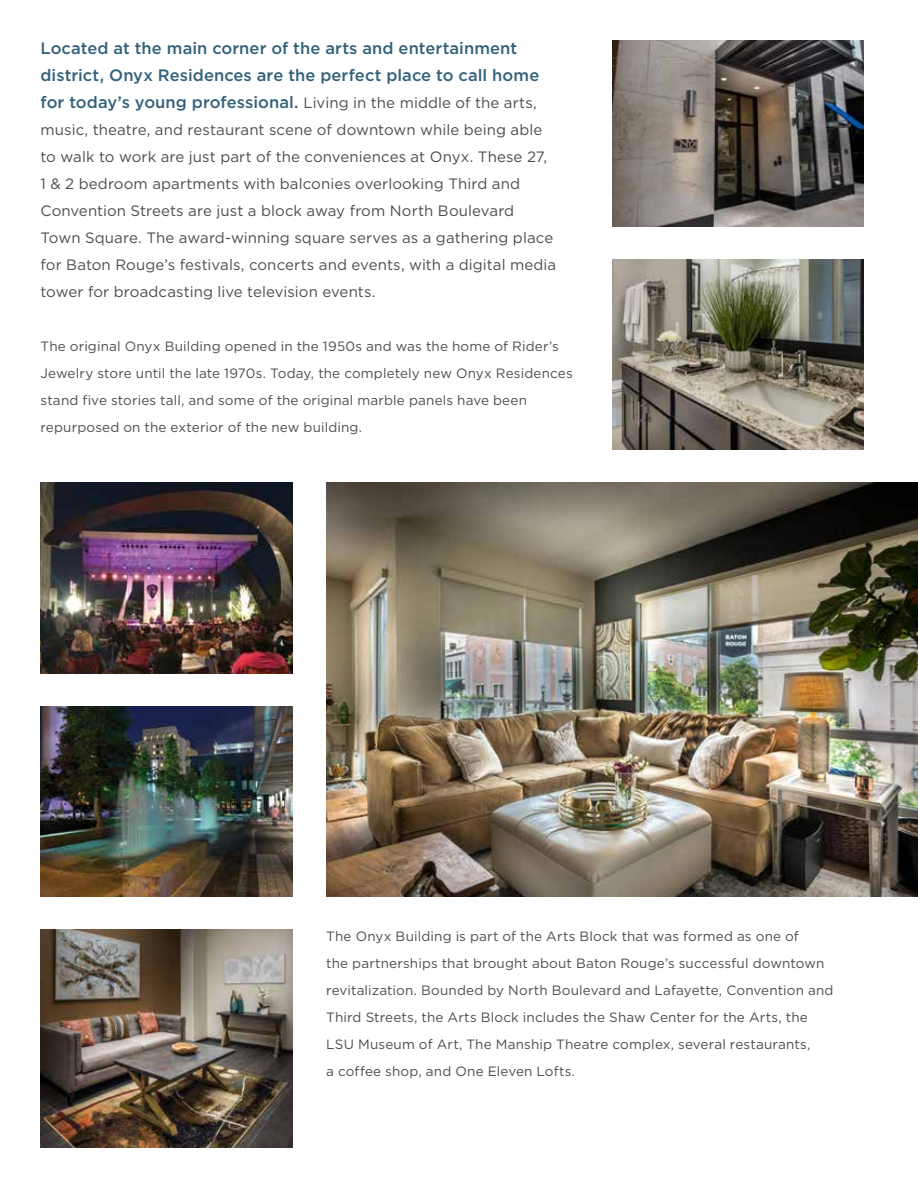
<style>
.page{position:relative;width:918px;height:1188px;background:#fff}
.page>*{position:absolute;margin:0;border:0;box-sizing:border-box;transform-origin:0 0}
.t1{font:500 16.5px/27px "Gotham HTF";letter-spacing:.005em;color:#33617b}
.t2{font:15px/27px "Gotham HTF";letter-spacing:.005em;color:#4d4d4f}
.t3{font:13.5px/27px "Gotham HTF";letter-spacing:.01em;color:#4d4d4f}
.s1{font-weight:400;font-size:15px;color:#4d4d4f}
</style>
<div class="page">
<img style="left:326px;top:483px;width:592px;height:414px">
<img style="left:612px;top:40px;width:252px;height:186px">
<img style="left:612px;top:259px;width:252px;height:191px">
<img style="left:40px;top:483px;width:252px;height:190px">
<img style="left:40px;top:706px;width:252px;height:191px">
<img style="left:41px;top:930px;width:251px;height:218px">
<p class="t1" style="left:40px;top:35px;width:500px">Located at the main corner of the arts and entertainment district, Onyx Residences are the perfect place to call home for today’s young professional. <span class="s1">Living in the middle of the arts,</span></p>
<p class="t2" style="left:41px;top:116px;width:517px">music, theatre, and restaurant scene of downtown while being able to walk to work are just part of the conveniences at Onyx. These 27, 1 &amp; 2 bedroom apartments with balconies overlooking Third and Convention Streets are just a block away from North Boulevard Town Square. The award-winning square serves as a gathering place for Baton Rouge’s festivals, concerts and events, with a digital media tower for broadcasting live television events.</p>
<p class="t3" style="left:40px;top:333px;width:534px">The original Onyx Building opened in the 1950s and was the home of Rider’s Jewelry store until the late 1970s. Today, the completely new Onyx Residences stand five stories tall, and some of the original marble panels have been repurposed on the exterior of the new building.</p>
<p class="t3" style="left:326px;top:923px;width:509px">The Onyx Building is part of the Arts Block that was formed as one of<br>the partnerships that brought about Baton Rouge’s successful downtown revitalization. Bounded by North Boulevard and Lafayette, Convention and Third Streets, the Arts Block includes the Shaw Center for the Arts, the LSU Museum of Art, The Manship Theatre complex, several restaurants,<br>a coffee shop, and One Eleven Lofts.</p>
</div>
